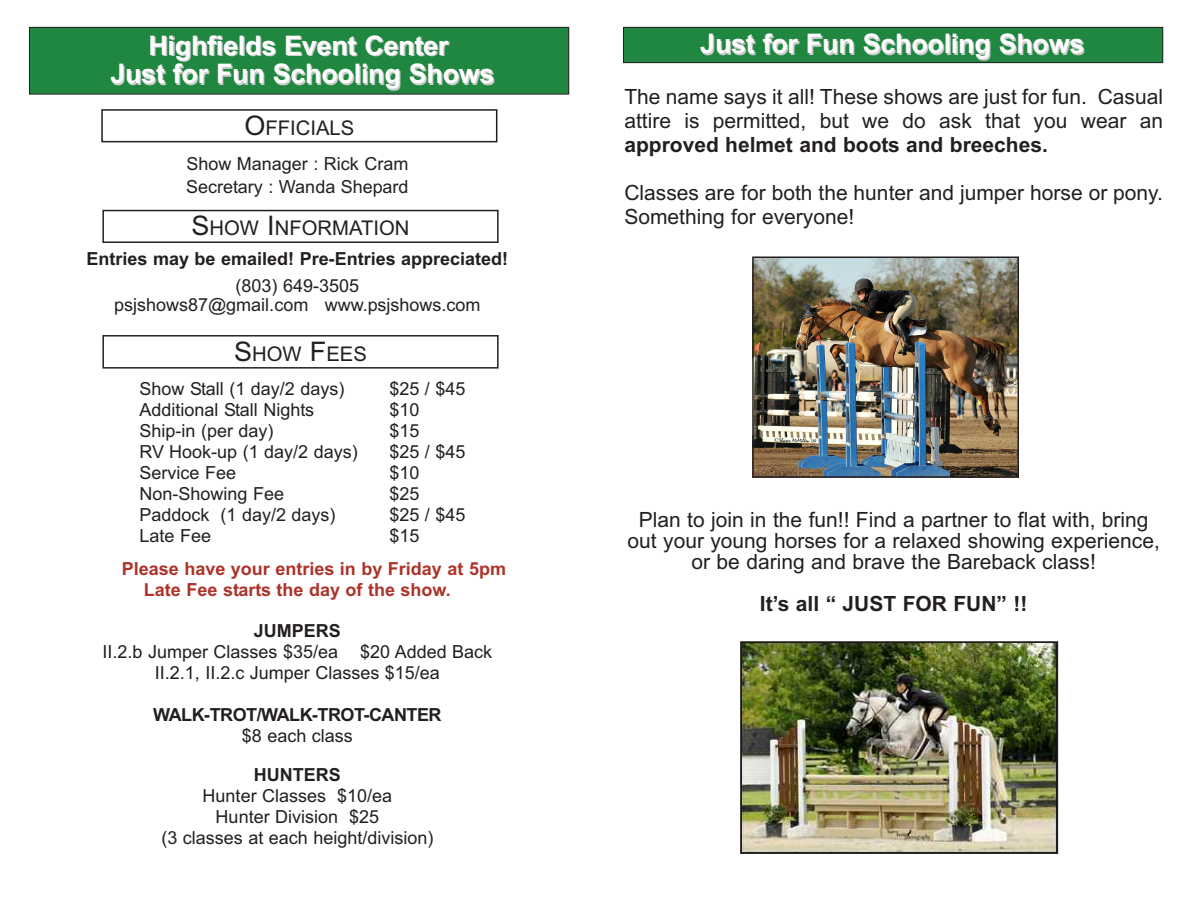
<style>
.page{position:relative;width:1188px;height:918px;background:#fff}
.page>*{position:absolute;margin:0;border:0;box-sizing:border-box;transform-origin:0 0}
.t1{font:700 27px "Arial";letter-spacing:-.01em;color:#fff}
.t2{font:21px/24px "Arial";color:#231f20}
.t3{font:700 21px "Arial";color:#231f20}
.t4{font:20.25px "Arial";color:#231f20}
.t5{font:18px/21px "Arial";color:#231f20;text-align:center}
.t6{font:700 18px/21px "Arial";color:#ac3329}
.t7{font:700 18px "Arial";color:#231f20}
.t8{font:700 18px "Arial";letter-spacing:-.03em;color:#231f20}
.s1{font-size:27px}
</style>
<div class="page">
<div style="left:101px;top:109px;width:396px;height:33px;border:2px solid #231f20"></div>
<div style="left:102px;top:210px;width:397px;height:33px;border:2px solid #231f20"></div>
<div style="left:102px;top:335px;width:397px;height:34px;border:2px solid #231f20"></div>
<div style="left:623px;top:27px;width:540px;height:36px;background:#1f8740"></div>
<div style="left:623px;top:27px;width:540px;height:36px;border:1px solid #231f20"></div>
<div style="left:29px;top:27px;width:540px;height:67px;background:#1f8740"></div>
<div style="left:29px;top:27px;width:540px;height:67px;border:1px solid #231f20"></div>
<img style="left:743px;top:644px;width:312px;height:207px">
<div style="left:740px;top:641px;width:318px;height:213px;border:2px solid #231f20"></div>
<img style="left:755px;top:259px;width:261px;height:216px">
<div style="left:752px;top:256px;width:267px;height:222px;border:2px solid #231f20"></div>
<h1 class="t1" style="left:148px;top:30px;width:302px">Highfields Event Center</h1>
<h1 class="t1" style="left:700px;top:28px;width:386px">Just for Fun Schooling Shows</h1>
<h1 class="t1" style="left:110px;top:58px;width:386px">Just for Fun Schooling Shows</h1>
<p class="t2" style="left:624px;top:85px;width:540px">The name says it all! These shows are just for fun. Casual attire is permitted, but we do ask that you wear an</p>
<p class="t3" style="left:624px;top:133px;width:425px">approved helmet and boots and breeches.</p>
<p class="t2" style="left:624px;top:181px;width:540px">Classes are for both the hunter and jumper horse or pony.<br>Something for everyone!</p>
<p class="t4" style="left:244px;top:116px;width:111px"><span class="s1">O</span>FFICIALS</p>
<p class="t5" style="left:186px;top:153px;width:224px;line-height:22.5px;text-align:left">Show Manager : Rick Cram<br>Secretary : Wanda Shepard</p>
<p class="t4" style="left:192px;top:217px;width:219px"><span class="s1">S</span>HOW <span class="s1">I</span>NFORMATION</p>
<p class="t7" style="left:87px;top:248px;width:423px">Entries may be emailed! Pre-Entries appreciated!</p>
<p class="t5" style="left:114px;top:276px;width:368px;line-height:19.5px">(803) 649-3505<br>psjshows87@gmail.com www.psjshows.com</p>
<p class="t4" style="left:234px;top:342px;width:134px"><span class="s1">S</span>HOW <span class="s1">F</span>EES</p>
<p class="t5" style="left:139px;top:379px;width:206px">Show Stall (1 day/2 days)</p>
<p class="t5" style="left:389px;top:379px;width:78px">$25 / $45</p>
<p class="t5" style="left:139px;top:400px;width:176px">Additional Stall Nights</p>
<p class="t5" style="left:389px;top:400px;width:32px">$10</p>
<p class="t5" style="left:139px;top:421px;width:136px">Ship-in (per day)</p>
<p class="t5" style="left:389px;top:421px;width:32px">$15</p>
<p class="t5" style="left:139px;top:442px;width:220px">RV Hook-up (1 day/2 days)</p>
<p class="t5" style="left:389px;top:442px;width:78px">$25 / $45</p>
<p class="t5" style="left:139px;top:463px;width:98px">Service Fee</p>
<p class="t5" style="left:389px;top:463px;width:32px">$10</p>
<p class="t5" style="left:139px;top:484px;width:146px">Non-Showing Fee</p>
<p class="t5" style="left:389px;top:484px;width:32px">$25</p>
<p class="t5" style="left:139px;top:505px;width:198px">Paddock (1 day/2 days)</p>
<p class="t5" style="left:389px;top:505px;width:78px">$25 / $45</p>
<p class="t5" style="left:139px;top:526px;width:73px">Late Fee</p>
<p class="t5" style="left:389px;top:526px;width:32px">$15</p>
<p class="t6" style="left:144px;top:559px;width:364px;text-indent:-22px">Please have your entries in by Friday at 5pm<br>Late Fee starts the day of the show.</p>
<p class="t7" style="left:254px;top:620px;width:89px">JUMPERS</p>
<p class="t5" style="left:103px;top:641px;width:391px">II.2.b Jumper Classes $35/ea $20 Added Back<br>II.2.1, II.2.c Jumper Classes $15/ea</p>
<p class="t8" style="left:153px;top:704px;width:290px">WALK-TROT/WALK-TROT-CANTER</p>
<p class="t5" style="left:242px;top:725px;width:113px">$8 each class</p>
<p class="t7" style="left:254px;top:764px;width:88px">HUNTERS</p>
<p class="t5" style="left:161px;top:785px;width:274px">Hunter Classes $10/ea<br>Hunter Division $25<br>(3 classes at each height/division)</p>
<p class="t2" style="left:628px;top:509px;width:534px;line-height:21px;text-align:center">Plan to join in the fun!! Find a partner to flat with, bring out your young horses for a relaxed showing experience, or be daring and brave the Bareback class!</p>
<p class="t3" style="left:760px;top:591px;width:269px">It’s all “ JUST FOR FUN” !!</p>
</div>
